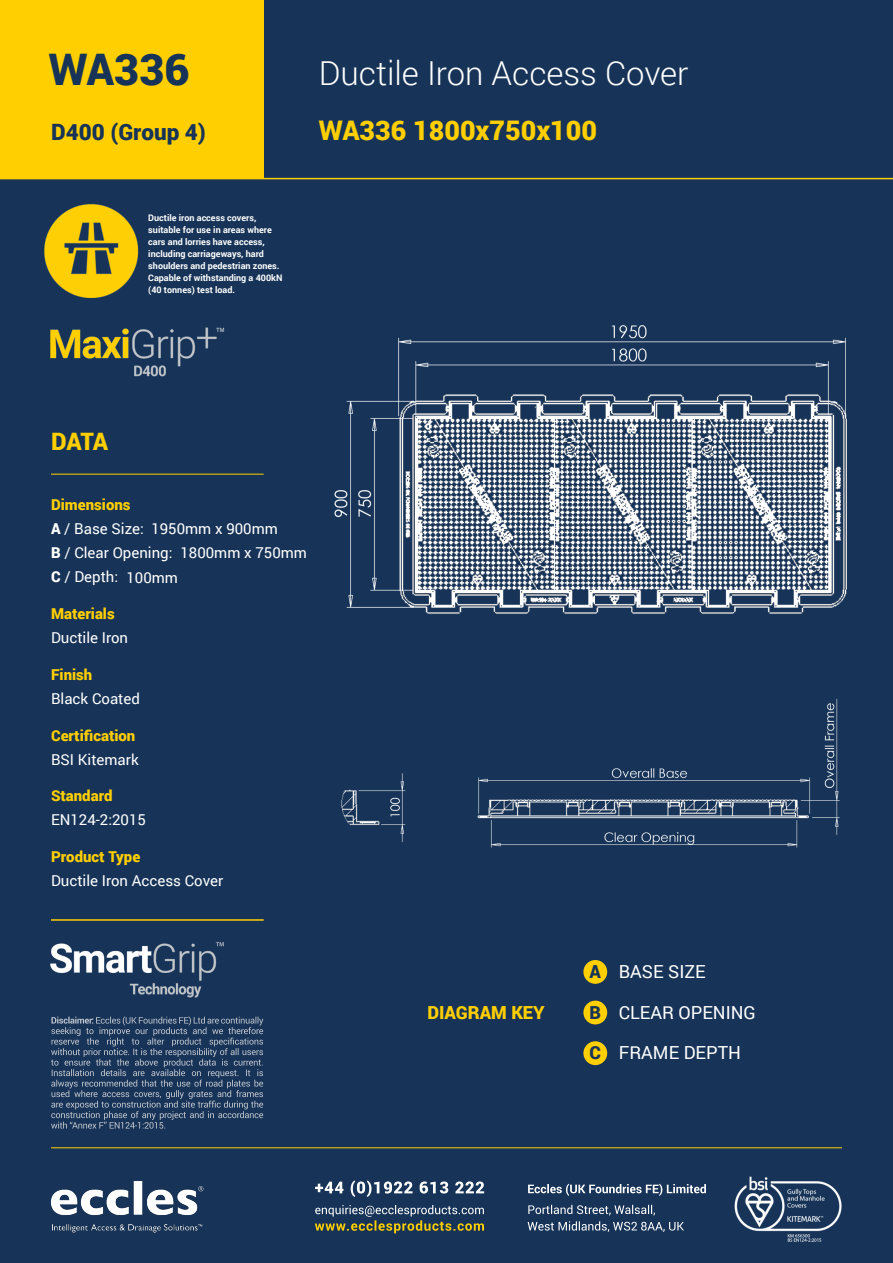
<style>
.page{position:relative;width:893px;height:1263px;background:#173458}
.page>*{position:absolute;margin:0;border:0;box-sizing:border-box;transform-origin:0 0}
.t1{font:900 43.5px "Roboto";color:#173458}
.t2{font:300 33px "Roboto";color:#fff}
.t3{font:900 27px "Roboto";color:#ffcf01}
.t4{font:900 24px "Roboto";color:#ffcf01}
.t5{font:900 22.5px "Roboto";color:#173458}
.t6{font:18px "Roboto";color:#fff}
.t7{font:900 18px "Roboto";color:#ffcf01}
.t8{font:15px/24px "Roboto";color:#fff}
.t9{font:900 15px "Roboto";color:#ffcf01}
.t10{font:700 9px/12px "Roboto";color:#fff}
.s1{font-weight:900;color:#ffcf01}
.s2{font-weight:900}
.s3{font-weight:900;color:#173458}
</style>
<div class="page">
<img style="left:50px;top:1181px;width:154px;height:52px">
<hr style="left:51px;top:1147px;width:791px;height:1px;background:#ffcf01">
<svg style="left:315px;top:1205px;width:169px;height:28px"></svg>
<svg style="left:315px;top:1180px;width:169px;height:17px"></svg>
<svg style="left:528px;top:1221px;width:156px;height:11px"></svg>
<svg style="left:528px;top:1205px;width:127px;height:10px"></svg>
<svg style="left:528px;top:1184px;width:178px;height:12px"></svg>
<img style="left:734px;top:1176px;width:108px;height:66px">
<hr style="left:0;top:178px;width:893px;height:1px;background:#ffcf01">
<div style="left:0;top:0;width:264px;height:179px;background:#ffcf01"></div>
<svg style="left:51px;top:1016px;width:212px;height:113px"></svg>
<img style="left:50px;top:920px;width:214px;height:78px">
<img style="left:44px;top:204px;width:95px;height:94px">
<img style="left:334px;top:325px;width:513px;height:523px">
<hr style="left:51px;top:474px;width:213px;height:1px;background:#ffcf01">
<div style="left:583px;top:960px;width:24px;height:24px;background:#ffcf01;border-radius:50%"></div>
<div style="left:583px;top:1001px;width:24px;height:23px;background:#ffcf01;border-radius:50%"></div>
<div style="left:583px;top:1041px;width:24px;height:24px;background:#ffcf01;border-radius:50%"></div>
<hr style="left:51px;top:919px;width:213px;height:1px;background:#ffcf01">
<img style="left:50px;top:325px;width:285px;height:71px">
<p class="t1" style="left:49px;top:39px;width:142px">WA336</p>
<p class="t5" style="left:51px;top:116px;width:156px">D400 (Group 4)</p>
<p class="t10" style="left:148px;top:211px;width:136px">Ductile iron access covers, suitable for use in areas where cars and lorries have access, including carriageways, hard shoulders and pedestrian zones.<br>Capable of withstanding a 400kN (40 tonnes) test load.</p>
<p class="t2" style="left:319px;top:50px;width:371px">Ductile Iron Access Cover</p>
<p class="t3" style="left:319px;top:112px;width:280px">WA336 1800x750x100</p>
<p class="t4" style="left:51px;top:424px;width:59px">DATA</p>
<p class="t8" style="left:51px;top:492px;width:123px"><span class="s1">Dimensions<br></span><span class="s2">A</span> / Base Size:<br><span class="s2">B</span> / Clear Opening:<br><span class="s2">C</span> / Depth:</p>
<p class="t9" style="left:51px;top:603px;width:65px">Materials</p>
<p class="t8" style="left:151px;top:516px;width:128px">1950mm x 900mm</p>
<p class="t8" style="left:181px;top:541px;width:128px">1800mm x 750mm</p>
<p class="t8" style="left:127px;top:565px;width:53px">100mm</p>
<p class="t8" style="left:51px;top:625px;width:79px">Ductile Iron</p>
<p class="t9" style="left:51px;top:664px;width:43px">Finish</p>
<p class="t8" style="left:51px;top:686px;width:90px">Black Coated</p>
<p class="t9" style="left:51px;top:725px;width:86px">Certification</p>
<p class="t8" style="left:51px;top:747px;width:89px">BSI Kitemark</p>
<p class="t9" style="left:51px;top:785px;width:63px">Standard</p>
<p class="t8" style="left:51px;top:807px;width:96px">EN124-2:2015</p>
<p class="t9" style="left:51px;top:846px;width:91px">Product Type</p>
<p class="t8" style="left:51px;top:868px;width:174px">Ductile Iron Access Cover</p>
<p class="t6" style="left:589px;top:959px;width:118px"><span class="s3">A</span> BASE SIZE</p>
<p class="t7" style="left:427px;top:999px;width:119px">DIAGRAM KEY</p>
<p class="t6" style="left:589px;top:999px;width:168px"><span class="s3">B</span> CLEAR OPENING</p>
<p class="t6" style="left:589px;top:1040px;width:153px"><span class="s3">C</span> FRAME DEPTH</p>
</div>
